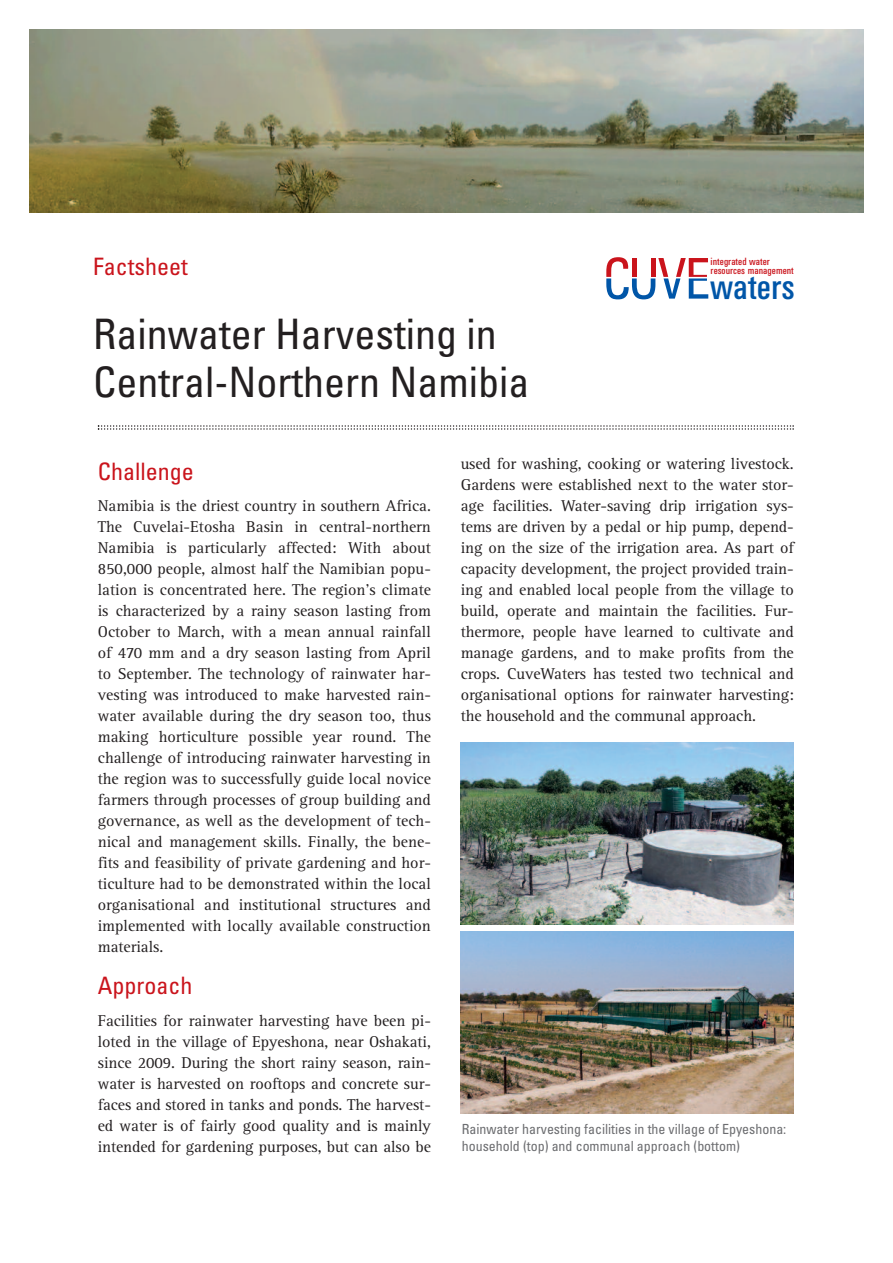
<style>
.page{position:relative;width:893px;height:1263px;background:#fff}
.page>*{position:absolute;margin:0;border:0;box-sizing:border-box;transform-origin:0 0}
.t1{font:condensed 42px/48px "Univers";color:#231f20}
.t2{font:36.15px "Univers Condensed BQ";color:#0156a8}
.t3{font:condensed 24px "Univers";color:#ca141c}
.t4{font:16.2px/21px "Rotis Serif Pro";letter-spacing:-.005em;color:#231f20;text-align:justify}
.t5{font:condensed 13.95px/17.2px "Univers";color:#6c6d70}
.t6{font:10.35px/9px "Univers Condensed BQ";color:#ca141c}
</style>
<div class="page">
<img style="left:30px;top:30px;width:833px;height:183px">
<svg style="left:606px;top:257px;width:102px;height:42px"></svg>
<svg style="left:98px;top:425px;width:696px;height:5px"></svg>
<img style="left:461px;top:932px;width:333px;height:181px">
<img style="left:461px;top:743px;width:333px;height:181px">
<h3 class="t3" style="left:93px;top:258px;width:96px">Factsheet</h3>
<h1 class="t1" style="left:93px;top:314px;width:438px">Rainwater Harvesting in<br>Central-Northern Namibia</h1>
<p class="t6" style="left:711px;top:257px;width:85px">integrated water resources management</p>
<h2 class="t2" style="left:710px;top:267px;width:86px">waters</h2>
<h3 class="t3" style="left:98px;top:462px;width:97px">Challenge</h3>
<p class="t4" style="left:98px;top:497px;width:335px">Namibia is the driest country in southern Africa.<br>The Cuvelai-Etosha Basin in central-northern Namibia is particularly affected: With about 850,000 people, almost half the Namibian popu&shy;lation is concentrated here. The region’s climate is characterized by a rainy season lasting from October to March, with a mean annual rainfall of 470 mm and a dry season lasting from April to September. The technology of rainwater har&shy;vesting was introduced to make harvested rain&shy;water available during the dry season too, thus making horticulture possible year round. The challenge of introducing rainwater harvesting in the region was to successfully guide local novice farmers through processes of group building and governance, as well as the development of tech&shy;nical and management skills. Finally, the bene&shy;fits and feasibility of private gardening and hor&shy;ticulture had to be demonstrated within the local organisational and institutional structures and implemented with locally available construction materials.</p>
<h3 class="t3" style="left:98px;top:977px;width:96px">Approach</h3>
<p class="t4" style="left:98px;top:1011px;width:335px">Facilities for rainwater harvesting have been pi&shy;loted in the village of Epyeshona, near Oshakati, since 2009. During the short rainy season, rain&shy;water is harvested on rooftops and concrete sur&shy;faces and stored in tanks and ponds. The harvest&shy;ed water is of fairly good quality and is mainly intended for gardening purposes, but can also be</p>
<p class="t4" style="left:461px;top:455px;width:335px">used for washing, cooking or watering livestock.<br>Gardens were established next to the water stor&shy;age facilities. Water-saving drip irrigation sys&shy;tems are driven by a pedal or hip pump, depend&shy;ing on the size of the irrigation area. As part of capacity development, the project provided train&shy;ing and enabled local people from the village to build, operate and maintain the facilities. Fur&shy;thermore, people have learned to cultivate and manage gardens, and to make profits from the crops. CuveWaters has tested two technical and organisational options for rainwater harvesting: the household and the communal approach.</p>
<p class="t5" style="left:462px;top:1121px;width:326px">Rainwater harvesting facilities in the village of Epyeshona: household (top) and communal approach (bottom)</p>
</div>
